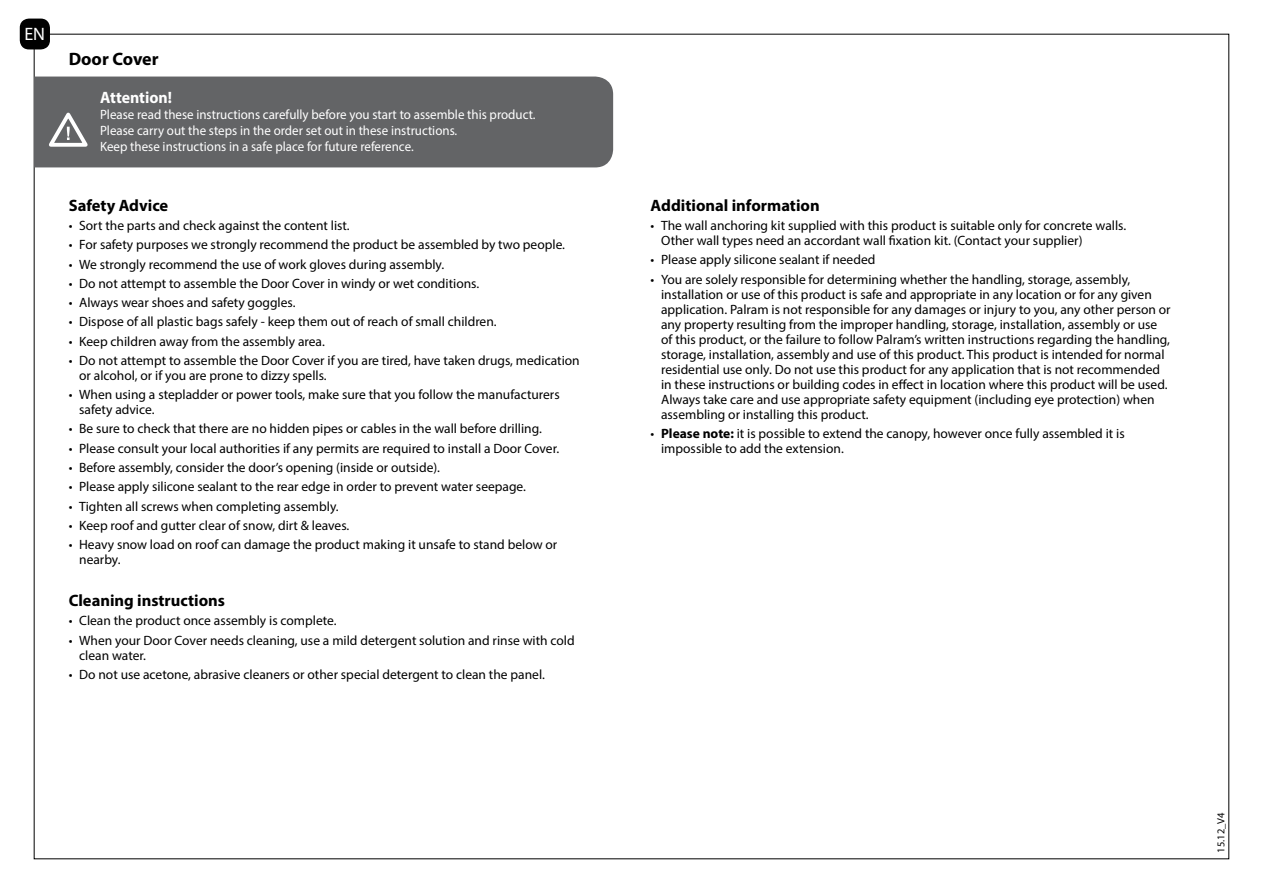
<style>
.page{position:relative;width:1263px;height:893px;background:#fff}
.page>*{position:absolute;margin:0;border:0;box-sizing:border-box;transform-origin:0 0}
.t1{font:700 18px "Myriad Pro";color:#000}
.t2{font:18px "Myriad Pro";color:#fff}
.t3{font:700 16.5px "Myriad Pro";color:#000}
.t4{font:700 16.5px "Myriad Pro";color:#fff;scale:.96 1}
.t5{font:13.5px/15px "Myriad Pro";color:#000}
.t6{font:13.5px/16.2px "Myriad Pro";color:#fff;scale:.96 1}
.t7{font:10.5px "Myriad Pro";color:#000}
.s1{font-weight:700}
</style>
<div class="page">
<div style="left:34px;top:77px;width:579px;height:90px;background:#636466"></div>
<svg style="left:44px;top:109px;width:48px;height:40px"></svg>
<div style="left:21px;top:19px;width:28px;height:30px;background:#000;border-radius:9px"></div>
<div style="left:20px;top:19px;width:30px;height:30px;border:2px solid #000;border-radius:9px"></div>
<h1 class="t2" style="left:24px;top:23px;width:22px">EN</h1>
<h1 class="t1" style="left:69px;top:47px;width:91px">Door Cover</h1>
<p class="t4" style="left:100px;top:86px;width:76px">Attention!</p>
<p class="t6" style="left:100px;top:106px;width:455px">Please read these instructions carefully before you start to assemble this product.<br>Please carry out the steps in the order set out in these instructions.<br>Keep these instructions in a safe place for future reference.</p>
<p class="t3" style="left:69px;top:195px;width:101px">Safety Advice</p>
<p class="t5" style="left:79px;top:218px;width:272px">Sort the parts and check against the content list.</p>
<p class="t5" style="left:69px;top:218px;width:5px">•</p>
<p class="t5" style="left:69px;top:237px;width:5px">•</p>
<p class="t5" style="left:79px;top:237px;width:487px">For safety purposes we strongly recommend the product be assembled by two people.</p>
<p class="t5" style="left:79px;top:256px;width:366px">We strongly recommend the use of work gloves during assembly.</p>
<p class="t5" style="left:69px;top:256px;width:5px">•</p>
<p class="t5" style="left:69px;top:276px;width:5px">•</p>
<p class="t5" style="left:79px;top:276px;width:402px">Do not attempt to assemble the Door Cover in windy or wet conditions.</p>
<p class="t5" style="left:79px;top:295px;width:218px">Always wear shoes and safety goggles.</p>
<p class="t5" style="left:69px;top:295px;width:5px">•</p>
<p class="t5" style="left:69px;top:314px;width:5px">•</p>
<p class="t5" style="left:79px;top:314px;width:419px">Dispose of all plastic bags safely - keep them out of reach of small children.</p>
<p class="t5" style="left:69px;top:333px;width:5px">•</p>
<p class="t5" style="left:79px;top:333px;width:247px">Keep children away from the assembly area.</p>
<p class="t5" style="left:69px;top:353px;width:5px">•</p>
<p class="t5" style="left:79px;top:353px;width:502px">Do not attempt to assemble the Door Cover if you are tired, have taken drugs, medication</p>
<p class="t5" style="left:79px;top:366px;width:482px;line-height:19.2px">or alcohol, or if you are prone to dizzy spells.<br>When using a stepladder or power tools, make sure that you follow the manufacturers</p>
<p class="t5" style="left:69px;top:387px;width:5px">•</p>
<p class="t5" style="left:79px;top:400px;width:464px;line-height:19.2px">safety advice.<br>Be sure to check that there are no hidden pipes or cables in the wall before drilling.</p>
<p class="t5" style="left:69px;top:421px;width:5px">•</p>
<p class="t5" style="left:69px;top:440px;width:5px">•</p>
<p class="t5" style="left:79px;top:440px;width:481px">Please consult your local authorities if any permits are required to install a Door Cover.</p>
<p class="t5" style="left:69px;top:460px;width:5px">•</p>
<p class="t5" style="left:79px;top:460px;width:362px">Before assembly, consider the door s’ opening (inside or outside .(</p>
<p class="t5" style="left:69px;top:479px;width:5px">•</p>
<p class="t5" style="left:79px;top:479px;width:448px">Please apply silicone sealant to the rear edge in order to prevent water seepage.</p>
<p class="t5" style="left:79px;top:498px;width:261px">Tighten all screws when completing assembly.</p>
<p class="t5" style="left:69px;top:498px;width:5px">•</p>
<p class="t5" style="left:69px;top:517px;width:5px">•</p>
<p class="t5" style="left:69px;top:537px;width:5px">•</p>
<p class="t5" style="left:79px;top:517px;width:272px">Keep roof and gutter clear of snow, dirt &amp; leaves.</p>
<p class="t5" style="left:79px;top:537px;width:480px">Heavy snow load on roof can damage the product making it unsafe to stand below or</p>
<p class="t5" style="left:79px;top:552px;width:43px">nearby.</p>
<p class="t3" style="left:69px;top:590px;width:158px">Cleaning instructions</p>
<p class="t5" style="left:79px;top:613px;width:259px">Clean the product once assembly is complete.</p>
<p class="t5" style="left:69px;top:613px;width:5px">•</p>
<p class="t5" style="left:79px;top:632px;width:497px">When your Door Cover needs cleaning, use a mild detergent solution and rinse with cold</p>
<p class="t5" style="left:69px;top:632px;width:5px">•</p>
<p class="t5" style="left:79px;top:645px;width:467px;line-height:19.2px">clean water.<br>Do not use acetone, abrasive cleaners or other special detergent to clean the panel.</p>
<p class="t5" style="left:69px;top:667px;width:5px">•</p>
<p class="t3" style="left:651px;top:195px;width:171px">Additional information</p>
<p class="t5" style="left:661px;top:218px;width:467px">The wall anchoring kit supplied with this product is suitable only for concrete walls.</p>
<p class="t5" style="left:651px;top:218px;width:5px">•</p>
<p class="t5" style="left:661px;top:231px;width:423px;line-height:19.2px">Other wall types need an accordant wall fixation kit (. Contact your supplier(<br>Please apply silicone sealant if needed</p>
<p class="t5" style="left:651px;top:252px;width:5px">•</p>
<p class="t5" style="left:661px;top:271px;width:471px">You are solely responsible for determining whether the handling, storage, assembly,</p>
<p class="t5" style="left:651px;top:271px;width:5px">•</p>
<p class="t5" style="left:661px;top:286px;width:511px">installation or use of this product is safe and appropriate in any location or for any given application. Palram is not responsible for any damages or injury to you, any other person or any property resulting from the improper handling, storage, installation, assembly or use of this product, or the failure to follow Palrams’ written instructions regarding the handling, storage, installation, assembly and use of this product. This product is intended for normal residential use only. Do not use this product for any application that is not recommended in these instructions or building codes in effect in location where this product will be used.<br>Always take care and use appropriate safety equipment (including eye protection) when assembling or installing this product.</p>
<p class="t5" style="left:661px;top:426px;width:465px"><span class="s1">Please note:</span> it is possible to extend the canopy, however once fully assembled it is</p>
<p class="t5" style="left:651px;top:426px;width:5px">•</p>
<p class="t5" style="left:661px;top:441px;width:184px">impossible to add the extension.</p>
<p class="t7" style="left:1214px;top:853px;width:42px;rotate:-90deg">15.12 4V_</p>
</div>
